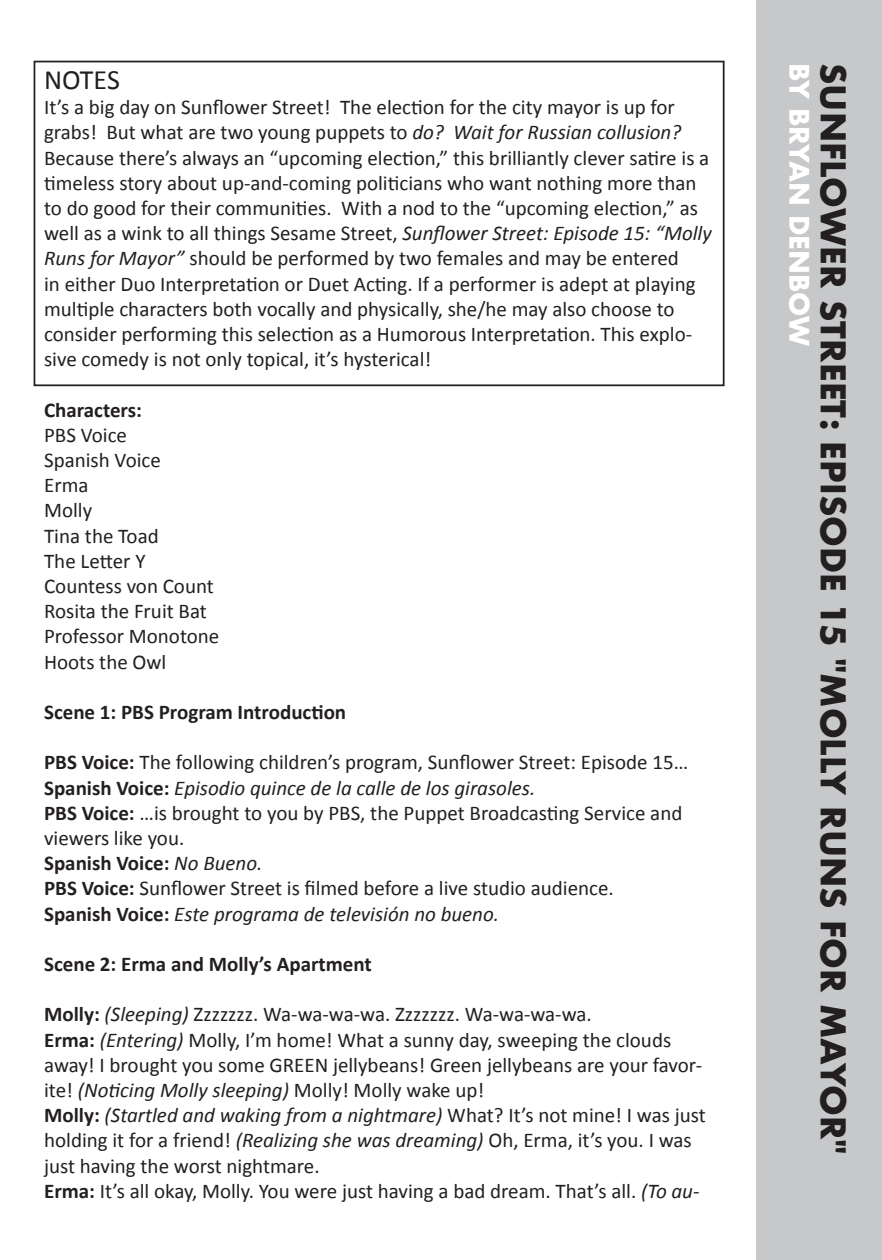
<style>
.page{position:relative;width:882px;height:1260px;background:#fff}
.page>*{position:absolute;margin:0;border:0;box-sizing:border-box;transform-origin:0 0}
.t1{font:700 33.25px "Futura";color:#231f20}
.t2{font:28px "Calibri";letter-spacing:-.005em;color:#231f20}
.t3{font:700 26.25px "Futura";color:#fff}
.t4{font:21px/25.2px "Calibri";color:#231f20}
.t5{font:700 21px "Calibri";color:#231f20}
.s1{font-style:italic}
.s2{font-weight:700}
</style>
<div class="page">
<div style="left:756px;top:0;width:126px;height:1260px;background:#c7c8ca"></div>
<div style="left:34px;top:61px;width:691px;height:325px;border:2px solid #231f20"></div>
<h2 class="t2" style="left:44px;top:60px;width:77px">NOTES</h2>
<p class="t4" style="left:44px;top:94px;width:669px">It’s a big day on Sunflower Street! The election for the city mayor is up for grabs! But what are two young puppets to <span class="s1">do? Wait for Russian collusion?<br></span>Because there’s always an “upcoming election,” this brilliantly clever satire is a timeless story about up-and-coming politicians who want nothing more than to do good for their communities. With a nod to the “upcoming election,” as well as a wink to all things Sesame Street, <span class="s1">Sunflower Street: Episode 15: “Molly Runs for Mayor”</span> should be performed by two females and may be entered<br>in either Duo Interpretation or Duet Acting. If a performer is adept at playing multiple characters both vocally and physically, she/he may also choose to consider performing this selection as a Humorous Interpretation. This explo&shy;sive comedy is not only topical, it’s hysterical!</p>
<p class="t5" style="left:44px;top:395px;width:99px">Characters:</p>
<p class="t4" style="left:44px;top:422px;width:177px">PBS Voice<br>Spanish Voice<br>Erma<br>Molly<br>Tina the Toad<br>The Letter Y<br>Countess von Count<br>Rosita the Fruit Bat<br>Professor Monotone<br>Hoots the Owl</p>
<p class="t5" style="left:44px;top:697px;width:304px">Scene 1: PBS Program Introduction</p>
<p class="t4" style="left:44px;top:749px;width:646px"><span class="s2">PBS Voice:</span> The following children’s program, Sunflower Street: Episode 15… <span class="s2">Spanish Voice:</span> <span class="s1">Episodio quince de la calle de los girasoles.<br></span><span class="s2">PBS Voice:</span> …is brought to you by PBS, the Puppet Broadcasting Service and viewers like you.<br><span class="s2">Spanish Voice:</span> <span class="s1">No Bueno.<br></span><span class="s2">PBS Voice:</span> Sunflower Street is filmed before a live studio audience.<br><span class="s2">Spanish Voice:</span> <span class="s1">Este programa de televisión no bueno.</span></p>
<p class="t5" style="left:44px;top:949px;width:329px">Scene 2: Erma and Molly’s Apartment</p>
<p class="t4" style="left:44px;top:1001px;width:663px"><span class="s2">Molly:</span> <span class="s1">(Sleeping)</span> Zzzzzzz. Wa-wa-wa-wa. Zzzzzzz. Wa-wa-wa-wa.<br><span class="s2">Erma:</span> <span class="s1">(Entering)</span> Molly, I’m home! What a sunny day, sweeping the clouds away! I brought you some GREEN jellybeans! Green jellybeans are your favor&shy;ite! <span class="s1">(Noticing Molly sleeping)</span> Molly! Molly wake up!<br><span class="s2">Molly:</span> <span class="s1">(Startled and waking from a nightmare)</span> What? It’s not mine! I was just holding it for a friend! <span class="s1">(Realizing she was dreaming)</span> Oh, Erma, it’s you. I was just having the worst nightmare.<br><span class="s2">Erma:</span> It’s all okay, Molly. You were just having a bad dream. That’s all. <span class="s1">(To au-</span></p>
<p class="t3" style="left:818px;top:63px;width:285px;rotate:90deg">BY BRYAN DENBOW</p>
<h1 class="t1" style="left:857px;top:63px;width:1093px;rotate:90deg">SUNFLOWER STREET: EPISODE 15 "MOLLY RUNS FOR MAYOR"</h1>
</div>
